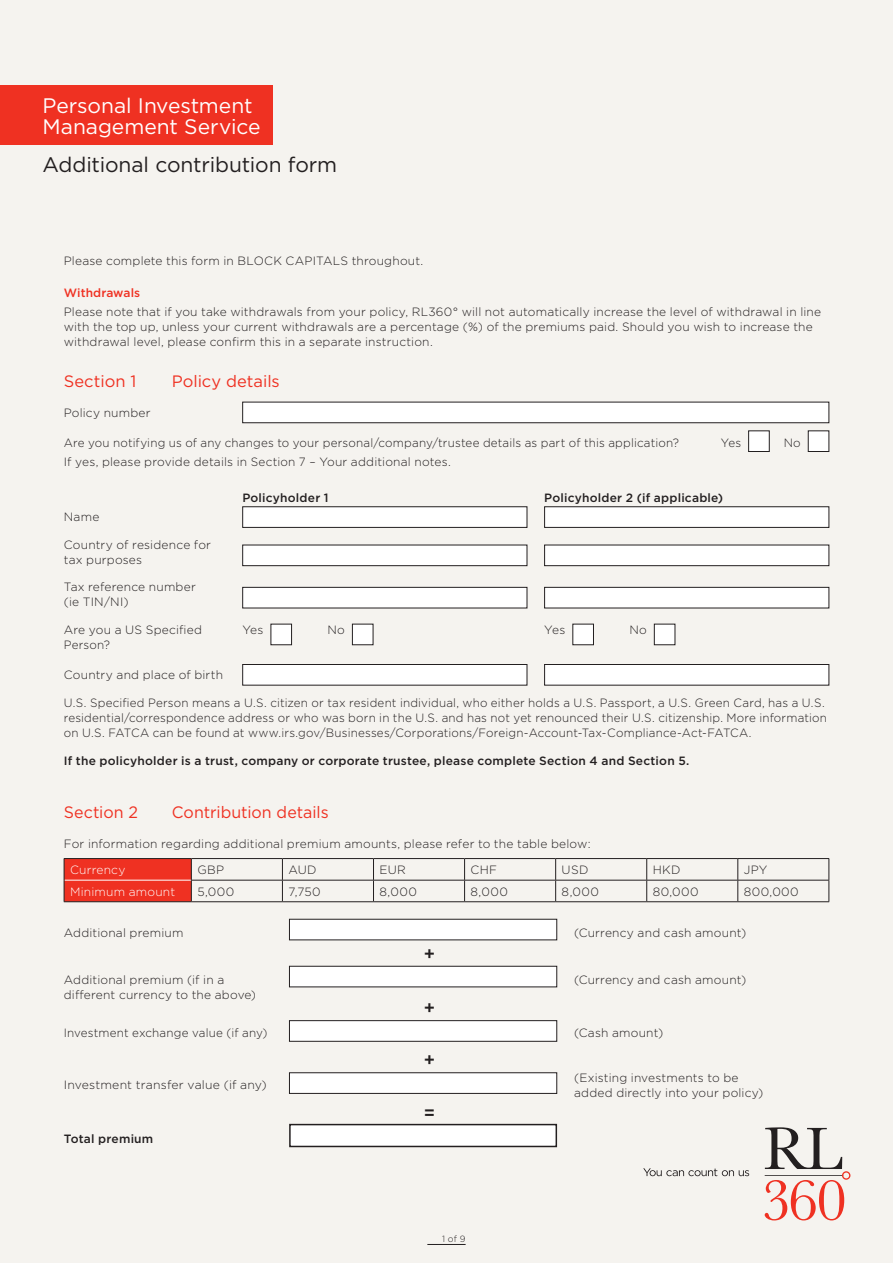
<style>
.page{position:relative;width:893px;height:1263px;background:#f5f3ef}
.page>*{position:absolute;margin:0;border:0;box-sizing:border-box;transform-origin:0 0}
.t1{font:21px/21px "Gotham";color:#fff}
.t2{font:21px "Gotham";letter-spacing:-.01em;color:#231f20}
.t3{font:500 18px "Gotham";color:#231f20}
.t4{font:16.5px "Gotham";color:#ef3122}
.t5{font:300 12px/15px "Gotham";letter-spacing:.015em;color:#231f20}
.t6{font:500 12px "Gotham";letter-spacing:.015em;color:#231f20}
.t7{font:300 12px "Gotham";letter-spacing:.015em;color:#fff}
.t8{font:500 12px "Gotham";letter-spacing:.005em;color:#ef3122}
.t9{font:300 9px "Gotham";color:#231f20}
</style>
<div class="page">
<hr style="left:427px;top:1244px;width:39px;height:1px;background:#231f20">
<div style="left:243px;top:402px;width:586px;height:21px;background:#fff"></div>
<div style="left:242px;top:402px;width:587px;height:21px;border:1px solid #231f20"></div>
<div style="left:749px;top:431px;width:20px;height:20px;background:#fff"></div>
<div style="left:748px;top:430px;width:22px;height:22px;border:1px solid #231f20"></div>
<div style="left:808px;top:431px;width:21px;height:20px;background:#fff"></div>
<div style="left:808px;top:430px;width:21px;height:22px;border:1px solid #231f20"></div>
<div style="left:243px;top:507px;width:284px;height:20px;background:#fff"></div>
<div style="left:242px;top:506px;width:285px;height:22px;border:1px solid #231f20"></div>
<div style="left:545px;top:507px;width:284px;height:20px;background:#fff"></div>
<div style="left:544px;top:506px;width:285px;height:22px;border:1px solid #231f20"></div>
<div style="left:243px;top:545px;width:284px;height:21px;background:#fff"></div>
<div style="left:242px;top:545px;width:285px;height:21px;border:1px solid #231f20"></div>
<div style="left:545px;top:545px;width:284px;height:21px;background:#fff"></div>
<div style="left:544px;top:545px;width:285px;height:21px;border:1px solid #231f20"></div>
<div style="left:243px;top:587px;width:284px;height:21px;background:#fff"></div>
<div style="left:242px;top:587px;width:285px;height:21px;border:1px solid #231f20"></div>
<div style="left:545px;top:587px;width:284px;height:21px;background:#fff"></div>
<div style="left:544px;top:587px;width:285px;height:21px;border:1px solid #231f20"></div>
<div style="left:271px;top:624px;width:21px;height:21px;background:#fff"></div>
<div style="left:271px;top:624px;width:21px;height:21px;border:1px solid #231f20"></div>
<div style="left:352px;top:624px;width:21px;height:21px;background:#fff"></div>
<div style="left:352px;top:624px;width:21px;height:21px;border:1px solid #231f20"></div>
<div style="left:573px;top:624px;width:20px;height:21px;background:#fff"></div>
<div style="left:572px;top:624px;width:22px;height:21px;border:1px solid #231f20"></div>
<div style="left:654px;top:624px;width:21px;height:21px;background:#fff"></div>
<div style="left:654px;top:624px;width:21px;height:21px;border:1px solid #231f20"></div>
<div style="left:243px;top:664px;width:284px;height:21px;background:#fff"></div>
<div style="left:242px;top:664px;width:285px;height:21px;border:1px solid #231f20"></div>
<div style="left:545px;top:664px;width:284px;height:21px;background:#fff"></div>
<div style="left:544px;top:664px;width:285px;height:21px;border:1px solid #231f20"></div>
<hr style="left:191px;top:880px;width:91px;height:1px;background:#231f20">
<hr style="left:282px;top:880px;width:91px;height:1px;background:#231f20">
<hr style="left:373px;top:880px;width:92px;height:1px;background:#231f20">
<hr style="left:465px;top:880px;width:91px;height:1px;background:#231f20">
<hr style="left:556px;top:880px;width:91px;height:1px;background:#231f20">
<hr style="left:647px;top:880px;width:91px;height:1px;background:#231f20">
<hr style="left:738px;top:880px;width:91px;height:1px;background:#231f20">
<hr style="left:191px;top:858px;width:91px;height:1px;background:#231f20">
<hr style="left:282px;top:858px;width:91px;height:1px;background:#231f20">
<hr style="left:373px;top:858px;width:92px;height:1px;background:#231f20">
<hr style="left:465px;top:858px;width:91px;height:1px;background:#231f20">
<hr style="left:556px;top:858px;width:91px;height:1px;background:#231f20">
<hr style="left:647px;top:858px;width:91px;height:1px;background:#231f20">
<hr style="left:738px;top:858px;width:91px;height:1px;background:#231f20">
<svg style="left:64px;top:858px;width:128px;height:43px;background:#e83527"></svg>
<svg style="left:282px;top:859px;width:1px;height:42px"></svg>
<svg style="left:373px;top:859px;width:1px;height:42px"></svg>
<svg style="left:464px;top:859px;width:1px;height:42px"></svg>
<svg style="left:555px;top:859px;width:1px;height:42px"></svg>
<svg style="left:646px;top:859px;width:1px;height:42px"></svg>
<svg style="left:737px;top:859px;width:1px;height:42px"></svg>
<svg style="left:829px;top:859px;width:1px;height:42px"></svg>
<hr style="left:64px;top:901px;width:127px;height:1px;background:#231f20">
<hr style="left:191px;top:901px;width:91px;height:1px;background:#231f20">
<hr style="left:282px;top:901px;width:91px;height:1px;background:#231f20">
<hr style="left:373px;top:901px;width:92px;height:1px;background:#231f20">
<hr style="left:465px;top:901px;width:91px;height:1px;background:#231f20">
<hr style="left:556px;top:901px;width:91px;height:1px;background:#231f20">
<hr style="left:647px;top:901px;width:91px;height:1px;background:#231f20">
<hr style="left:738px;top:901px;width:91px;height:1px;background:#231f20">
<div style="left:289px;top:919px;width:268px;height:21px;background:#fff"></div>
<div style="left:289px;top:919px;width:268px;height:21px;border:1px solid #231f20"></div>
<div style="left:289px;top:966px;width:268px;height:21px;background:#fff"></div>
<div style="left:289px;top:966px;width:268px;height:21px;border:1px solid #231f20"></div>
<div style="left:289px;top:1021px;width:268px;height:20px;background:#fff"></div>
<div style="left:289px;top:1020px;width:268px;height:21px;border:1px solid #231f20"></div>
<div style="left:289px;top:1073px;width:268px;height:20px;background:#fff"></div>
<div style="left:289px;top:1072px;width:268px;height:22px;border:1px solid #231f20"></div>
<div style="left:290px;top:1124px;width:266px;height:22px;background:#fff"></div>
<div style="left:289px;top:1124px;width:268px;height:23px;border:2px solid #231f20"></div>
<div style="left:0;top:85px;width:272px;height:60px;background:#ef3122"></div>
<svg style="left:765px;top:1127px;width:85px;height:93px"></svg>
<svg style="left:643px;top:1168px;width:106px;height:8px"></svg>
<h1 class="t1" style="left:43px;top:94px;width:220px">Personal Investment<br>Management Service</h1>
<h1 class="t2" style="left:43px;top:151px;width:296px">Additional contribution form</h1>
<p class="t5" style="left:64px;top:253px;width:361px">Please complete this form in BLOCK CAPITALS throughout.</p>
<p class="t8" style="left:64px;top:285px;width:78px">Withdrawals</p>
<p class="t5" style="left:64px;top:304px;width:759px">Please note that if you take withdrawals from your policy, RL360° will not automatically increase the level of withdrawal in line with the top up, unless your current withdrawals are a percentage (%) of the premiums paid. Should you wish to increase the withdrawal level, please confirm this in a separate instruction.</p>
<h3 class="t4" style="left:64px;top:370px;width:74px">Section 1</h3>
<h3 class="t4" style="left:172px;top:370px;width:110px">Policy details</h3>
<p class="t5" style="left:64px;top:405px;width:88px">Policy number</p>
<p class="t5" style="left:64px;top:434px;width:617px">Are you notifying us of any changes to your personal/company/trustee details as part of this application?</p>
<p class="t5" style="left:721px;top:434px;width:22px">Yes</p>
<p class="t5" style="left:784px;top:434px;width:19px">No</p>
<p class="t5" style="left:64px;top:454px;width:388px">If yes, please provide details in Section 7 – Your additional notes.</p>
<p class="t6" style="left:242px;top:490px;width:88px">Policyholder 1</p>
<p class="t6" style="left:544px;top:490px;width:180px">Policyholder 2 (if applicable)</p>
<p class="t5" style="left:64px;top:509px;width:37px">Name</p>
<p class="t5" style="left:64px;top:537px;width:149px">Country of residence for tax purposes</p>
<p class="t5" style="left:64px;top:579px;width:134px">Tax reference number (ie TIN/NI)</p>
<p class="t5" style="left:64px;top:622px;width:140px">Are you a US Specified</p>
<p class="t5" style="left:242px;top:622px;width:23px">Yes</p>
<p class="t5" style="left:327px;top:622px;width:19px">No</p>
<p class="t5" style="left:544px;top:622px;width:23px">Yes</p>
<p class="t5" style="left:629px;top:622px;width:19px">No</p>
<p class="t5" style="left:64px;top:637px;width:48px">Person?</p>
<p class="t5" style="left:64px;top:667px;width:161px">Country and place of birth</p>
<p class="t5" style="left:64px;top:695px;width:765px">U.S. Specified Person means a U.S. citizen or tax resident individual, who either holds a U.S. Passport, a U.S. Green Card, has a U.S. residential/correspondence address or who was born in the U.S. and has not yet renounced their U.S. citizenship. More information on U.S. FATCA can be found at www.irs.gov/Businesses/Corporations/Foreign-Account-Tax-Compliance-Act-FATCA.</p>
<p class="t6" style="left:64px;top:752px;width:627px">If the policyholder is a trust, company or corporate trustee, please complete Section 4 and Section 5.</p>
<h3 class="t4" style="left:64px;top:802px;width:76px">Section 2</h3>
<h3 class="t4" style="left:172px;top:802px;width:158px">Contribution details</h3>
<p class="t5" style="left:64px;top:836px;width:528px">For information regarding additional premium amounts, please refer to the table below:</p>
<p class="t7" style="left:70px;top:862px;width:57px">Currency</p>
<p class="t5" style="left:197px;top:862px;width:28px">GBP</p>
<p class="t5" style="left:288px;top:862px;width:30px">AUD</p>
<p class="t5" style="left:379px;top:862px;width:28px">EUR</p>
<p class="t5" style="left:471px;top:862px;width:28px">CHF</p>
<p class="t5" style="left:562px;top:862px;width:28px">USD</p>
<p class="t5" style="left:653px;top:862px;width:29px">HKD</p>
<p class="t5" style="left:744px;top:862px;width:25px">JPY</p>
<p class="t7" style="left:70px;top:884px;width:107px">Minimum amount</p>
<p class="t5" style="left:197px;top:884px;width:39px">5,000</p>
<p class="t5" style="left:288px;top:884px;width:34px">7,750</p>
<p class="t5" style="left:379px;top:884px;width:39px">8,000</p>
<p class="t5" style="left:471px;top:884px;width:39px">8,000</p>
<p class="t5" style="left:562px;top:884px;width:39px">8,000</p>
<p class="t5" style="left:653px;top:884px;width:48px">80,000</p>
<p class="t5" style="left:744px;top:884px;width:56px">800,000</p>
<p class="t5" style="left:64px;top:924px;width:121px">Additional premium</p>
<p class="t5" style="left:574px;top:924px;width:174px">(Currency and cash amount)</p>
<h2 class="t3" style="left:424px;top:942px;width:13px">+</h2>
<p class="t5" style="left:64px;top:971px;width:162px">Additional premium (if in a</p>
<p class="t5" style="left:574px;top:971px;width:174px">(Currency and cash amount)</p>
<p class="t5" style="left:64px;top:986px;width:194px">different currency to the above)</p>
<h2 class="t3" style="left:424px;top:995px;width:13px">+</h2>
<p class="t5" style="left:64px;top:1025px;width:205px">Investment exchange value (if any)</p>
<p class="t5" style="left:574px;top:1025px;width:91px">(Cash amount)</p>
<h2 class="t3" style="left:424px;top:1047px;width:13px">+</h2>
<p class="t5" style="left:64px;top:1077px;width:204px">Investment transfer value (if any)</p>
<p class="t5" style="left:574px;top:1070px;width:191px">(Existing investments to be added directly into your policy)</p>
<h2 class="t3" style="left:424px;top:1101px;width:13px">=</h2>
<p class="t6" style="left:64px;top:1130px;width:91px">Total premium</p>
<p class="t9" style="left:442px;top:1233px;width:25px">1 of 9</p>
</div>
